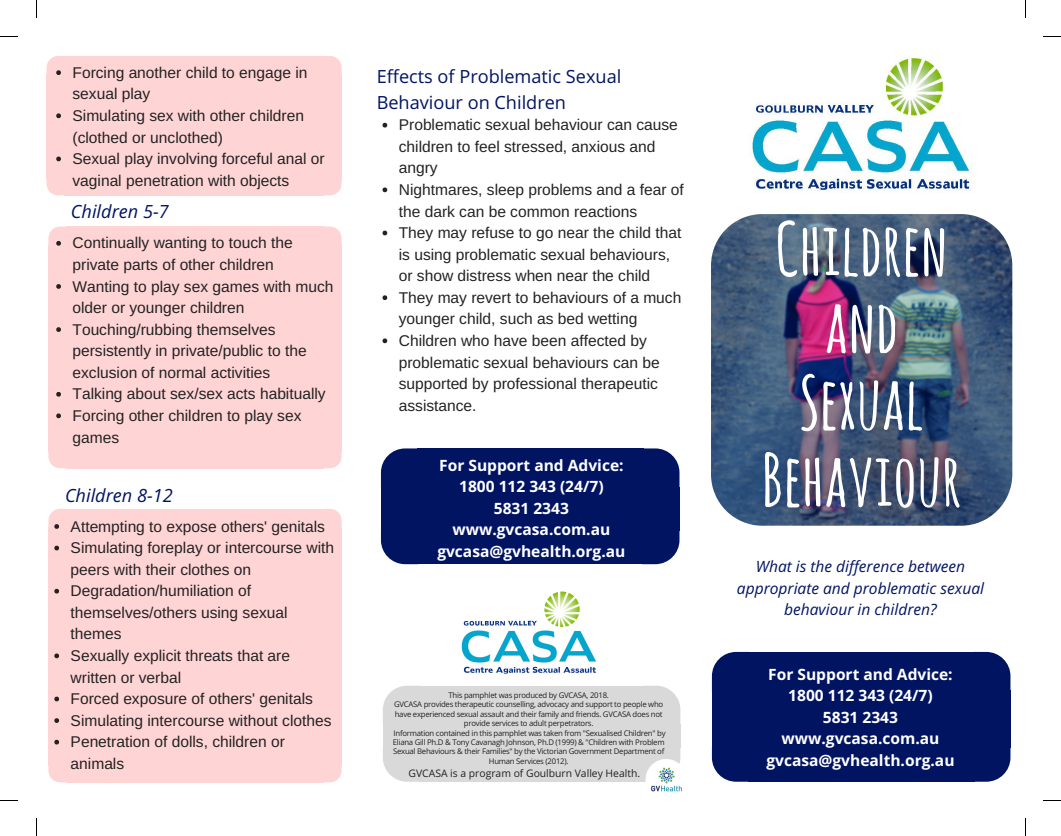
<style>
.page{position:relative;width:1061px;height:836px;background:#fff}
.page>*{position:absolute;margin:0;border:0;box-sizing:border-box;transform-origin:0 0}
.t1{font:700 72.62px/76.9px "Amatic SC";color:#fff;text-align:center}
.t2{font:18.12px/25.2px "Open Sans";color:#001462}
.t3{font:italic 18.12px "Open Sans";color:#001462}
.t4{font:15.62px/21.5px "Arimo";color:#222}
.t5{font:700 15.62px/21.5px "Open Sans";color:#fff;text-align:center}
.t6{font:italic 15.62px/21.5px "Open Sans";color:#001462;text-align:center}
.t7{font:10.38px "Open Sans";color:#222}
.t8{font:7.75px/9.4px "Open Sans";letter-spacing:-.03em;color:#222;text-align:center}
</style>
<div class="page">
<svg style="left:974px;top:652px;width:36px;height:38px"></svg>
<div style="left:973px;top:690px;width:37px;height:58px;background:#001462"></div>
<div style="left:748px;top:690px;width:226px;height:58px;background:#001462"></div>
<div style="left:748px;top:652px;width:226px;height:40px;background:#001462"></div>
<svg style="left:712px;top:652px;width:36px;height:38px"></svg>
<div style="left:712px;top:690px;width:37px;height:58px;background:#001462"></div>
<div style="left:748px;top:747px;width:226px;height:35px;background:#001462"></div>
<svg style="left:712px;top:748px;width:36px;height:34px"></svg>
<svg style="left:974px;top:748px;width:36px;height:34px"></svg>
<img style="left:461px;top:591px;width:136px;height:83px">
<svg style="left:643px;top:448px;width:36px;height:39px"></svg>
<div style="left:642px;top:487px;width:37px;height:43px;background:#001462"></div>
<div style="left:417px;top:487px;width:226px;height:43px;background:#001462"></div>
<div style="left:417px;top:448px;width:226px;height:40px;background:#001462"></div>
<svg style="left:381px;top:448px;width:36px;height:39px"></svg>
<div style="left:381px;top:487px;width:37px;height:43px;background:#001462"></div>
<div style="left:417px;top:529px;width:226px;height:35px;background:#001462"></div>
<svg style="left:381px;top:530px;width:36px;height:34px"></svg>
<svg style="left:643px;top:530px;width:36px;height:34px"></svg>
<svg style="left:382px;top:123px;width:5px;height:5px"></svg>
<svg style="left:382px;top:188px;width:5px;height:4px"></svg>
<svg style="left:382px;top:231px;width:5px;height:4px"></svg>
<svg style="left:382px;top:295px;width:5px;height:5px"></svg>
<svg style="left:382px;top:338px;width:5px;height:5px"></svg>
<svg style="left:324px;top:56px;width:18px;height:19px"></svg>
<div style="left:323px;top:75px;width:19px;height:104px;background:#ffd4d5"></div>
<div style="left:64px;top:75px;width:260px;height:104px;background:#ffd4d5"></div>
<div style="left:64px;top:56px;width:260px;height:19px;background:#ffd4d5"></div>
<div style="left:47px;top:75px;width:18px;height:104px;background:#ffd4d5"></div>
<div style="left:64px;top:178px;width:260px;height:17px;background:#ffd4d5"></div>
<svg style="left:47px;top:179px;width:17px;height:16px"></svg>
<svg style="left:324px;top:179px;width:18px;height:16px"></svg>
<svg style="left:47px;top:56px;width:17px;height:19px"></svg>
<svg style="left:56px;top:113px;width:5px;height:5px"></svg>
<svg style="left:56px;top:157px;width:5px;height:4px"></svg>
<svg style="left:324px;top:227px;width:18px;height:18px"></svg>
<div style="left:323px;top:245px;width:19px;height:207px;background:#ffd4d5"></div>
<div style="left:66px;top:245px;width:258px;height:207px;background:#ffd4d5"></div>
<div style="left:66px;top:227px;width:258px;height:19px;background:#ffd4d5"></div>
<div style="left:48px;top:245px;width:19px;height:207px;background:#ffd4d5"></div>
<div style="left:66px;top:451px;width:258px;height:17px;background:#ffd4d5"></div>
<svg style="left:48px;top:452px;width:18px;height:16px"></svg>
<svg style="left:324px;top:452px;width:18px;height:16px"></svg>
<svg style="left:48px;top:227px;width:18px;height:19px"></svg>
<svg style="left:56px;top:284px;width:5px;height:5px"></svg>
<svg style="left:56px;top:327px;width:5px;height:5px"></svg>
<svg style="left:56px;top:392px;width:5px;height:5px"></svg>
<svg style="left:56px;top:413px;width:5px;height:5px"></svg>
<svg style="left:324px;top:509px;width:18px;height:19px"></svg>
<div style="left:323px;top:528px;width:19px;height:238px;background:#ffd4d5"></div>
<div style="left:66px;top:528px;width:258px;height:238px;background:#ffd4d5"></div>
<div style="left:66px;top:509px;width:258px;height:19px;background:#ffd4d5"></div>
<div style="left:48px;top:528px;width:19px;height:238px;background:#ffd4d5"></div>
<div style="left:66px;top:765px;width:258px;height:17px;background:#ffd4d5"></div>
<svg style="left:48px;top:766px;width:18px;height:16px"></svg>
<svg style="left:324px;top:766px;width:18px;height:16px"></svg>
<svg style="left:48px;top:509px;width:18px;height:20px"></svg>
<svg style="left:54px;top:546px;width:5px;height:4px"></svg>
<svg style="left:54px;top:589px;width:5px;height:4px"></svg>
<svg style="left:54px;top:653px;width:5px;height:5px"></svg>
<svg style="left:54px;top:697px;width:5px;height:4px"></svg>
<svg style="left:54px;top:718px;width:5px;height:5px"></svg>
<svg style="left:54px;top:740px;width:5px;height:4px"></svg>
<img style="left:751px;top:57px;width:219px;height:134px">
<img style="left:711px;top:214px;width:301px;height:311px;border-radius:51px">
<svg style="left:644px;top:686px;width:36px;height:38px"></svg>
<div style="left:643px;top:724px;width:37px;height:24px;background:#d9d9d9"></div>
<div style="left:419px;top:724px;width:225px;height:24px;background:#d9d9d9"></div>
<div style="left:419px;top:686px;width:225px;height:39px;background:#d9d9d9"></div>
<svg style="left:383px;top:686px;width:36px;height:38px"></svg>
<div style="left:383px;top:724px;width:37px;height:24px;background:#d9d9d9"></div>
<div style="left:419px;top:747px;width:225px;height:35px;background:#d9d9d9"></div>
<svg style="left:383px;top:748px;width:36px;height:34px"></svg>
<svg style="left:644px;top:747px;width:38px;height:45px"></svg>
<svg style="left:36px;top:0;width:1px;height:18px"></svg>
<svg style="left:0;top:36px;width:18px;height:1px"></svg>
<svg style="left:1025px;top:0;width:1px;height:18px"></svg>
<svg style="left:1043px;top:36px;width:18px;height:1px"></svg>
<svg style="left:1025px;top:818px;width:1px;height:18px"></svg>
<svg style="left:1043px;top:800px;width:18px;height:1px"></svg>
<svg style="left:36px;top:818px;width:1px;height:18px"></svg>
<svg style="left:0;top:800px;width:18px;height:1px"></svg>
<p class="t4" style="left:73px;top:62px;width:254px">Forcing another child to engage in sexual play<br>Simulating sex with other children (clothed or unclothed)<br>Sexual play involving forceful anal or vaginal penetration with objects</p>
<p class="t3" style="left:71px;top:199px;width:99px">Children 5-7</p>
<p class="t4" style="left:73px;top:232px;width:262px">Continually wanting to touch the private parts of other children<br>Wanting to play sex games with much older or younger children<br>Touching/rubbing themselves persistently in private/public to the exclusion of normal activities<br>Talking about sex/sex acts habitually<br>Forcing other children to play sex games</p>
<p class="t3" style="left:65px;top:482px;width:109px">Children 8-12</p>
<p class="t4" style="left:71px;top:515px;width:265px">Attempting to expose others' genitals<br>Simulating foreplay or intercourse with peers with their clothes on<br>Degradation/humiliation of themselves/others using sexual themes<br>Sexually explicit threats that are written or verbal<br>Forced exposure of others' genitals<br>Simulating intercourse without clothes<br>Penetration of dolls, children or animals</p>
<p class="t2" style="left:377px;top:64px;width:246px">Effects of Problematic Sexual<br>Behaviour on Children</p>
<p class="t4" style="left:399px;top:114px;width:287px">Problematic sexual behaviour can cause children to feel stressed, anxious and angry<br>Nightmares, sleep problems and a fear of the dark can be common reactions<br>They may refuse to go near the child that is using problematic sexual behaviours, or show distress when near the child They may revert to behaviours of a much younger child, such as bed wetting Children who have been affected by problematic sexual behaviours can be supported by professional therapeutic assistance.</p>
<p class="t5" style="left:437px;top:454px;width:190px">For Support and Advice:<br>1800 112 343 (24/7)<br>5831 2343 www.gvcasa.com.au gvcasa@gvhealth.org.au</p>
<p class="t8" style="left:393px;top:690px;width:274px">This pamphlet was produced by GVCASA, 2018.<br>GVCASA provides therapeutic counselling, advocacy and support to people who have experienced sexual assault and their family and friends. GVCASA does not provide services to adult perpetrators.<br>Information contained in this pamphlet was taken from "Sexualised Children" by Eliana Gill Ph.D &amp; Tony Cavanagh Johnson, Ph.D (1999) &amp; "Children with Problem Sexual Behaviours &amp; their Families" by the Victorian Government Department of Human Services (2012).</p>
<p class="t7" style="left:409px;top:766px;width:233px">GVCASA is a program of Goulburn Valley Health.</p>
<h1 class="t1" style="left:761px;top:209px;width:202px">Children and<br>Sexual<br>Behaviour</h1>
<p class="t6" style="left:737px;top:555px;width:249px">What is the difference between appropriate and problematic sexual behaviour in children?</p>
<p class="t5" style="left:766px;top:663px;width:190px">For Support and Advice:<br>1800 112 343 (24/7)<br>5831 2343 www.gvcasa.com.au gvcasa@gvhealth.org.au</p>
</div>
